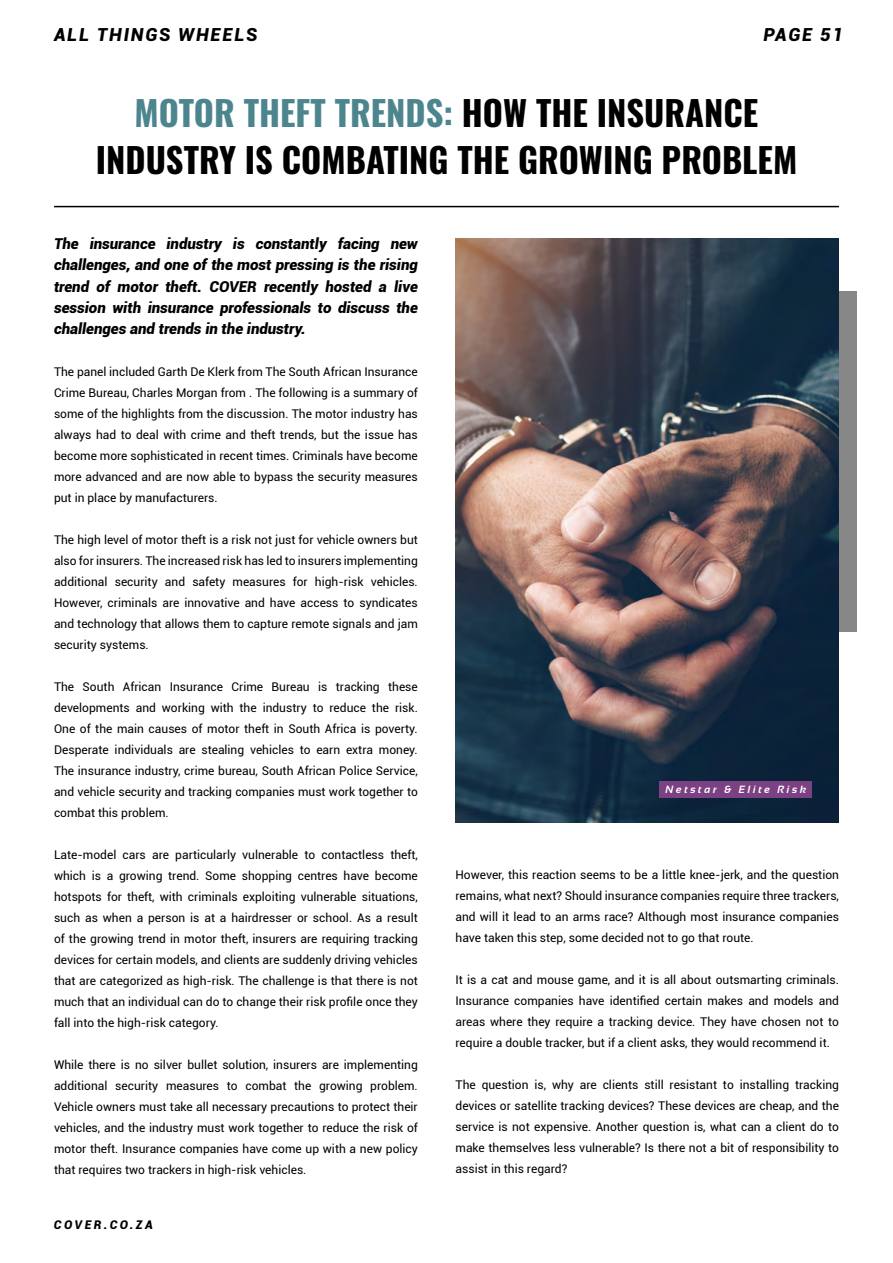
<style>
.page{position:relative;width:893px;height:1263px;background:#fff}
.page>*{position:absolute;margin:0;border:0;box-sizing:border-box;transform-origin:0 0}
.t1{font:700 34.5px/46.5px "Oswald";color:#000;text-align:center}
.t2{font:italic 900 18px "Roboto";letter-spacing:.1em;color:#000}
.t3{font:italic 900 15px/21px "Roboto";color:#000;text-align:justify}
.t4{font:12px/21px "Roboto";color:#000;text-align:justify}
.t5{font:italic 900 12px "Roboto";letter-spacing:.2em;color:#000}
.t6{font:italic 700 10.5px "Sansation";letter-spacing:.25em;color:#fff}
.s1{color:#4c858e}
</style>
<div class="page">
<div style="left:681px;top:291px;width:175px;height:340px;background:#888787"></div>
<img style="left:455px;top:238px;width:384px;height:584px">
<div style="left:660px;top:781px;width:152px;height:17px;background:#7c4183"></div>
<hr style="left:54px;top:206px;width:785px;height:1px;background:#000">
<h2 class="t2" style="left:54px;top:21px;width:205px">ALL THINGS WHEELS</h2>
<h2 class="t2" style="left:763px;top:22px;width:81px">PAGE 51</h2>
<h1 class="t1" style="left:96px;top:92px;width:703px"><span class="s1">MOTOR THEFT TRENDS:</span> HOW THE INSURANCE<br>INDUSTRY IS COMBATING THE GROWING PROBLEM</h1>
<p class="t3" style="left:54px;top:233px;width:365px">The insurance industry is constantly facing new challenges, and one of the most pressing is the rising trend of motor theft. COVER recently hosted a live session with insurance professionals to discuss the challenges and trends in the industry.</p>
<p class="t4" style="left:54px;top:360px;width:365px">The panel included Garth De Klerk from The South African Insurance Crime Bureau, Charles Morgan from . The following is a summary of some of the highlights from the discussion. The motor industry has always had to deal with crime and theft trends, but the issue has become more sophisticated in recent times. Criminals have become more advanced and are now able to bypass the security measures put in place by manufacturers.</p>
<p class="t4" style="left:54px;top:528px;width:365px">The high level of motor theft is a risk not just for vehicle owners but also for insurers. The increased risk has led to insurers implementing additional security and safety measures for high-risk vehicles.<br>However, criminals are innovative and have access to syndicates and technology that allows them to capture remote signals and jam security systems.</p>
<p class="t4" style="left:54px;top:675px;width:365px">The South African Insurance Crime Bureau is tracking these developments and working with the industry to reduce the risk.<br>One of the main causes of motor theft in South Africa is poverty.<br>Desperate individuals are stealing vehicles to earn extra money.<br>The insurance industry, crime bureau, South African Police Service, and vehicle security and tracking companies must work together to combat this problem.</p>
<p class="t4" style="left:54px;top:843px;width:365px">Late-model cars are particularly vulnerable to contactless theft, which is a growing trend. Some shopping centres have become hotspots for theft, with criminals exploiting vulnerable situations, such as when a person is at a hairdresser or school. As a result of the growing trend in motor theft, insurers are requiring tracking devices for certain models, and clients are suddenly driving vehicles that are categorized as high-risk. The challenge is that there is not much that an individual can do to change their risk profile once they fall into the high-risk category.</p>
<p class="t4" style="left:54px;top:1053px;width:365px">While there is no silver bullet solution, insurers are implementing additional security measures to combat the growing problem.<br>Vehicle owners must take all necessary precautions to protect their vehicles, and the industry must work together to reduce the risk of motor theft. Insurance companies have come up with a new policy that requires two trackers in high-risk vehicles.</p>
<p class="t5" style="left:54px;top:1216px;width:100px">COVER.CO.ZA</p>
<p class="t6" style="left:665px;top:784px;width:142px">Netstar &amp; Elite Risk</p>
<p class="t4" style="left:455px;top:864px;width:385px">However, this reaction seems to be a little knee-jerk, and the question remains, what next? Should insurance companies require three trackers, and will it lead to an arms race? Although most insurance companies have taken this step, some decided not to go that route.</p>
<p class="t4" style="left:455px;top:969px;width:385px">It is a cat and mouse game, and it is all about outsmarting criminals.<br>Insurance companies have identified certain makes and models and areas where they require a tracking device. They have chosen not to require a double tracker, but if a client asks, they would recommend it.</p>
<p class="t4" style="left:455px;top:1074px;width:385px">The question is, why are clients still resistant to installing tracking devices or satellite tracking devices? These devices are cheap, and the service is not expensive. Another question is, what can a client do to make themselves less vulnerable? Is there not a bit of responsibility to assist in this regard?</p>
</div>
